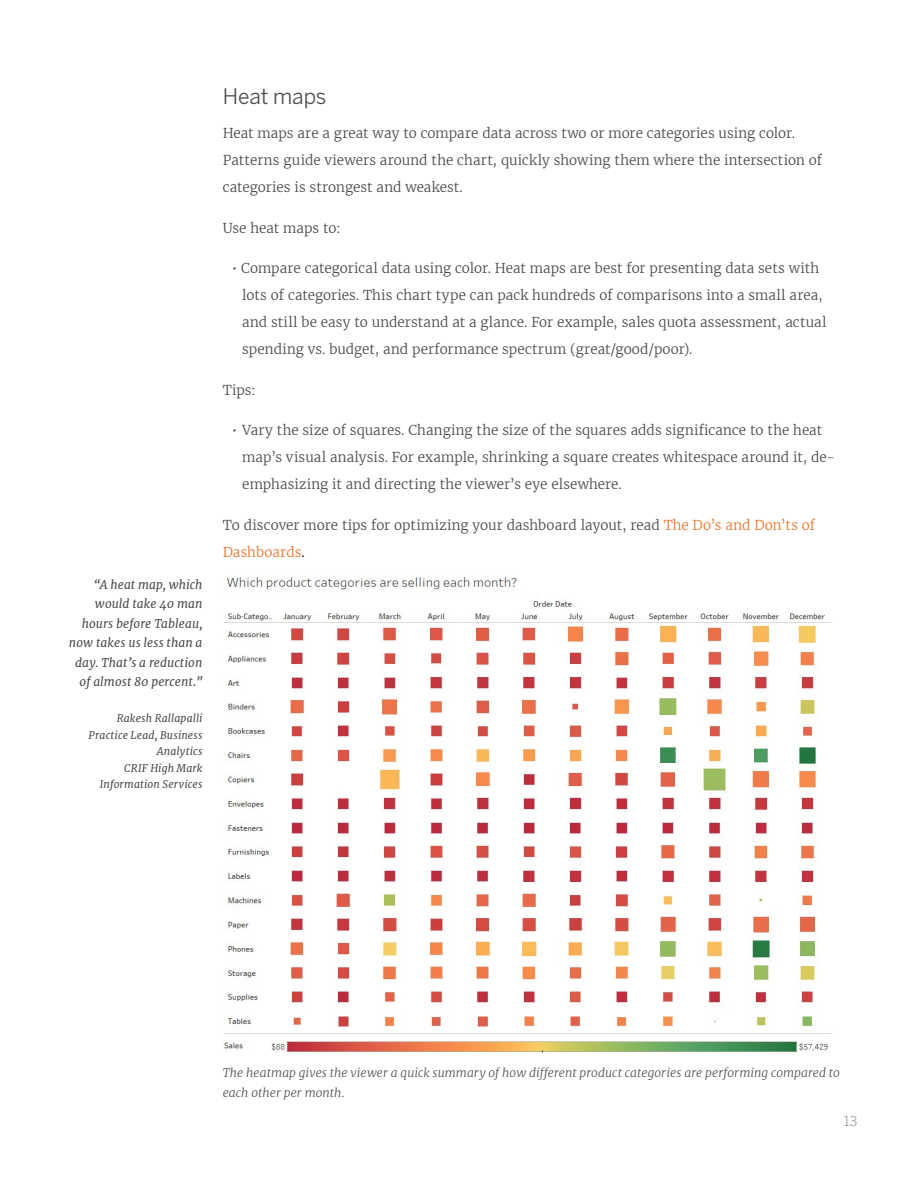
<style>
.page{position:relative;width:918px;height:1188px;background:#fff}
.page>*{position:absolute;margin:0;border:0;box-sizing:border-box;transform-origin:0 0}
.t1{font:21px "Benton Sans";letter-spacing:-.005em;color:#4b4b4b}
.t2{font:300 13.5px/27px "Merriweather";letter-spacing:.005em;color:#4b4b4b}
.t3{font:13.5px "Benton Sans";color:#9b9b9b}
.t4{font:italic 300 12px/19.5px "Merriweather";letter-spacing:.005em;color:#4b4b4b}
.t5{font:italic 12px/19.5px "Merriweather";letter-spacing:.005em;color:#4b4b4b;text-align:right}
.t6{font:italic 10.5px/16.5px "Merriweather";letter-spacing:.015em;color:#4b4b4b;text-align:right}
.s1{color:#e8762c}
.s2{color:#000}
</style>
<div class="page">
<img style="left:223px;top:576px;width:608px;height:477px">
<p class="t5" style="left:69px;top:574px;width:135px">“A heat map, which would take 40 man hours before Tableau, now takes us less than a day. That’s a reduction of almost 80 percent.”</p>
<p class="t6" style="left:89px;top:710px;width:115px">Rakesh Rallapalli<br>Practice Lead, Business<br>Analytics<br>CRIF High Mark<br>Information Services</p>
<h1 class="t1" style="left:223px;top:84px;width:105px">Heat maps</h1>
<p class="t2" style="left:223px;top:119px;width:601px">Heat maps are a great way to compare data across two or more categories using color.<br>Patterns guide viewers around the chart, quickly showing them where the intersection of categories is strongest and weakest.</p>
<p class="t2" style="left:223px;top:214px;width:120px">Use heat maps to:</p>
<p class="t2" style="left:242px;top:254px;width:586px;text-indent:-11px">• Compare categorical data using color. Heat maps are best for presenting data sets with lots of categories. This chart type can pack hundreds of comparisons into a small area, and still be easy to understand at a glance. For example, sales quota assessment, actual spending vs. budget, and performance spectrum (great/good/poor).</p>
<p class="t2" style="left:223px;top:376px;width:35px">Tips:</p>
<p class="t2" style="left:242px;top:416px;width:594px;text-indent:-11px">• Vary the size of squares. Changing the size of the squares adds significance to the heat map’s visual analysis. For example, shrinking a square creates whitespace around it, de&shy;emphasizing it and directing the viewer’s eye elsewhere.</p>
<p class="t2" style="left:223px;top:511px;width:594px">To discover more tips for optimizing your dashboard layout, read <span class="s1">The Do’s and Don’ts of<br>Dashboards</span><span class="s2">.</span></p>
<p class="t4" style="left:223px;top:1063px;width:619px">The heatmap gives the viewer a quick summary of how different product categories are performing compared to each other per month.</p>
<p class="t3" style="left:844px;top:1113px;width:15px">13</p>
</div>
